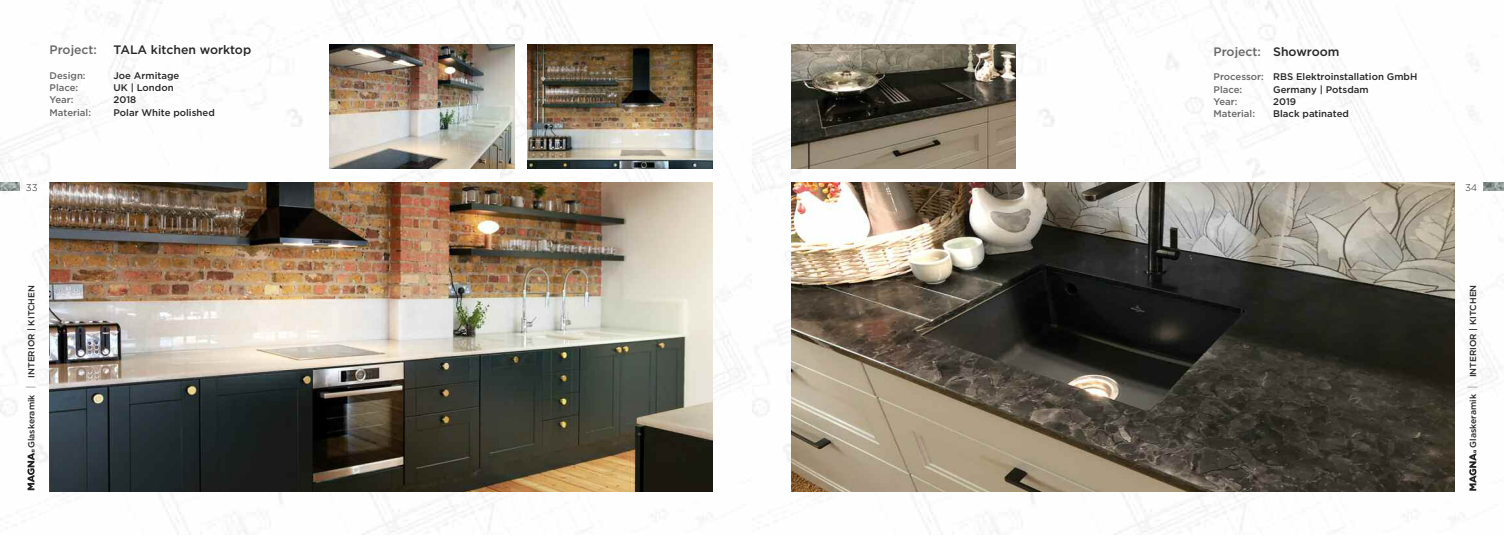
<style>
.page{position:relative;width:1504px;height:536px;background:#fff}
.page>*{position:absolute;margin:0;border:0;box-sizing:border-box;transform-origin:0 0}
.t1{font:500 12.25px "Gotham";color:#686767}
.t2{font:500 12.25px "Gotham";color:#272526}
.t3{font:500 9.62px/12.2px "Gotham";color:#272526}
.t4{font:500 9.62px "Gotham";color:#686767}
.t5{font:300 9.62px "Gotham";color:#272526}
.t6{font:500 8.75px "Gotham";color:#272526}
.s1{font-weight:700;font-size:10.5px;color:#bebebe}
.s2{color:#272526}
.s3{color:#686767}
</style>
<div class="page">
<img style="left:0;top:0;width:751px;height:535px">
<img style="left:0;top:183px;width:19px;height:7px">
<svg style="left:27px;top:449px;width:8px;height:41px"></svg>
<img style="left:50px;top:183px;width:662px;height:308px">
<img style="left:1483px;top:183px;width:20px;height:7px">
<svg style="left:1469px;top:450px;width:7px;height:40px"></svg>
<img style="left:329px;top:45px;width:185px;height:124px">
<img style="left:527px;top:45px;width:185px;height:124px">
<img style="left:791px;top:183px;width:662px;height:308px">
<img style="left:791px;top:45px;width:223px;height:124px">
<p class="t1" style="left:50px;top:46px;width:49px">Project:</p>
<p class="t2" style="left:113px;top:46px;width:139px">TALA kitchen worktop</p>
<p class="t4" style="left:50px;top:72px;width:38px">Design:</p>
<p class="t3" style="left:113px;top:70px;width:67px">Joe Armitage</p>
<p class="t4" style="left:50px;top:84px;width:30px">Place:</p>
<p class="t3" style="left:113px;top:82px;width:62px">UK | London</p>
<p class="t4" style="left:50px;top:97px;width:25px">Year:</p>
<p class="t3" style="left:113px;top:95px;width:24px">2018</p>
<p class="t4" style="left:50px;top:109px;width:43px">Material:</p>
<p class="t3" style="left:113px;top:107px;width:103px">Polar White polished</p>
<p class="t5" style="left:26px;top:184px;width:13px">33</p>
<p class="t6" style="left:28px;top:448px;width:164px;rotate:-90deg">Glaskeramik <span class="s1">|</span> INTERIOR | KITCHEN</p>
<p class="t1" style="left:1213px;top:47px;width:127px">Project: <span class="s2">Showroom</span></p>
<p class="t3" style="left:1213px;top:72px;width:205px"><span class="s3">Processor:</span> RBS Elektroinstallation GmbH<br><span class="s3">Place:</span></p>
<p class="t3" style="left:1272px;top:84px;width:97px">Germany | Potsdam</p>
<p class="t4" style="left:1213px;top:98px;width:25px">Year:</p>
<p class="t3" style="left:1272px;top:96px;width:24px">2019</p>
<p class="t4" style="left:1213px;top:110px;width:43px">Material:</p>
<p class="t3" style="left:1272px;top:108px;width:77px">Black patinated</p>
<p class="t5" style="left:1464px;top:184px;width:14px">34</p>
<p class="t6" style="left:1469px;top:447px;width:164px;rotate:-90deg">Glaskeramik <span class="s1">|</span> INTERIOR | KITCHEN</p>
</div>
